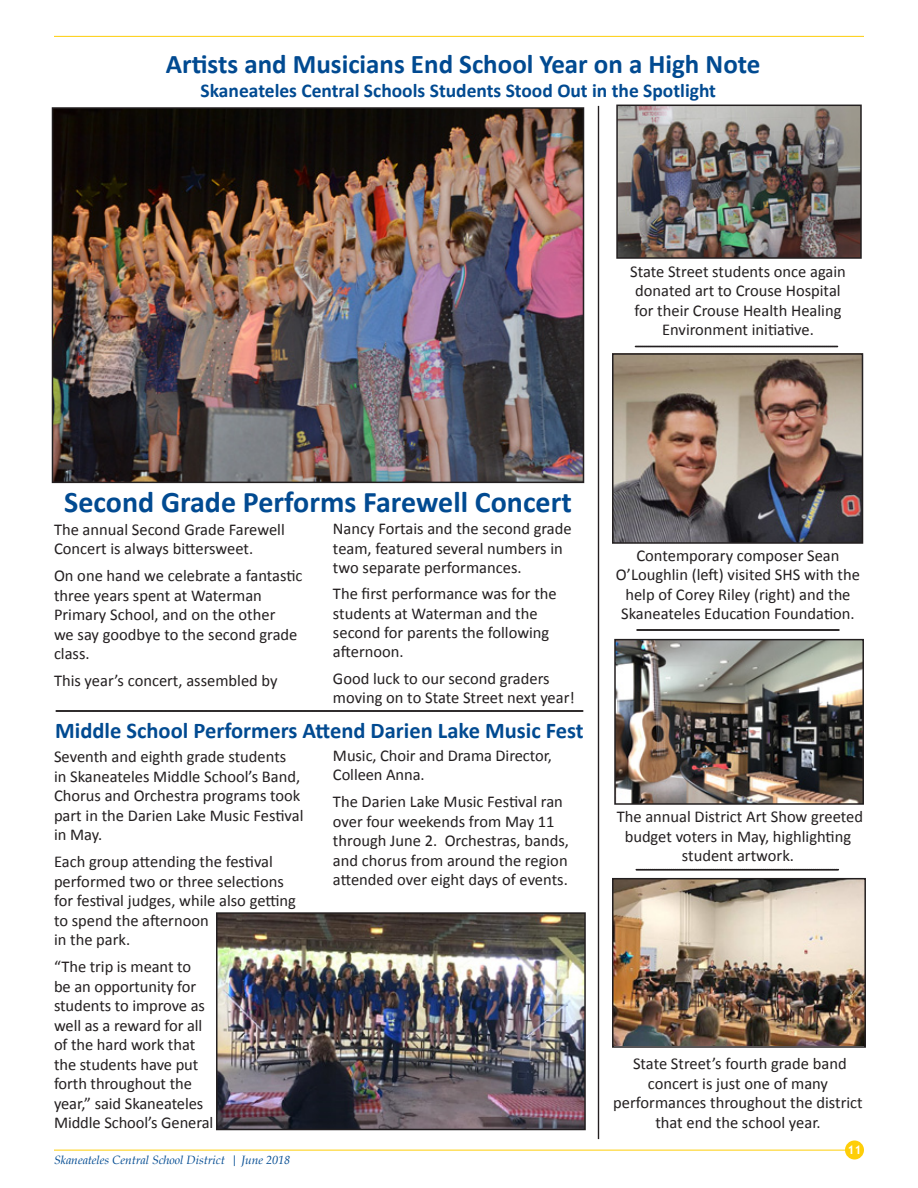
<style>
.page{position:relative;width:918px;height:1188px;background:#fff}
.page>*{position:absolute;margin:0;border:0;box-sizing:border-box;transform-origin:0 0}
.t1{font:700 30px "Calibri";color:#014a91}
.t2{font:700 27px "Calibri";color:#014a91}
.t3{font:700 22.5px "Calibri";color:#014a91}
.t4{font:700 19.5px "Calibri";color:#014a91}
.t5{font:16.5px/19.5px "Calibri";color:#231f20}
.t6{font:italic 12px "Book Antiqua";color:#014a91}
.t7{font:700 12px "Trebuchet MS";color:#fff}
</style>
<div class="page">
<hr style="left:54px;top:1150px;width:792px;height:1px;background:#fece08">
<hr style="left:54px;top:36px;width:810px;height:1px;background:#fece08">
<div style="left:845px;top:1140px;width:19px;height:20px;background:#fece08;border-radius:50%"></div>
<hr style="left:598px;top:106px;width:1px;height:1033px;background:#231f20">
<img style="left:55px;top:110px;width:526px;height:370px">
<div style="left:52px;top:107px;width:532px;height:376px;border:2px solid #231f20"></div>
<svg style="left:56px;top:711px;width:527px;height:1px"></svg>
<img style="left:219px;top:915px;width:364px;height:212px">
<div style="left:216px;top:912px;width:370px;height:218px;border:2px solid #231f20"></div>
<img style="left:619px;top:108px;width:240px;height:148px">
<div style="left:616px;top:105px;width:246px;height:154px;border:2px solid #231f20"></div>
<svg style="left:635px;top:346px;width:203px;height:1px"></svg>
<img style="left:615px;top:356px;width:245px;height:185px">
<div style="left:612px;top:353px;width:251px;height:191px;border:2px solid #231f20"></div>
<svg style="left:637px;top:630px;width:203px;height:1px"></svg>
<img style="left:617px;top:642px;width:244px;height:160px">
<div style="left:614px;top:639px;width:250px;height:166px;border:2px solid #231f20"></div>
<svg style="left:636px;top:869px;width:203px;height:1px"></svg>
<img style="left:615px;top:881px;width:248px;height:164px">
<div style="left:612px;top:878px;width:254px;height:170px;border:2px solid #231f20"></div>
<h2 class="t2" style="left:166px;top:47px;width:596px">Artists and Musicians End School Year on a High Note</h2>
<p class="t4" style="left:201px;top:79px;width:517px">Skaneateles Central Schools Students Stood Out in the Spotlight</p>
<p class="t5" style="left:630px;top:262px;width:217px;text-align:center">State Street students once again donated art to Crouse Hospital for their Crouse Health Healing<br>Environment initiative.</p>
<h1 class="t1" style="left:64px;top:483px;width:509px">Second Grade Performs Farewell Concert</h1>
<p class="t5" style="left:54px;top:520px;width:232px">The annual Second Grade Farewell<br>Concert is always bittersweet.</p>
<p class="t5" style="left:54px;top:566px;width:250px">On one hand we celebrate a fantastic three years spent at Waterman<br>Primary School, and on the other<br>we say goodbye to the second grade class.</p>
<p class="t5" style="left:54px;top:671px;width:225px">This year’s concert, assembled by</p>
<p class="t5" style="left:333px;top:519px;width:240px">Nancy Fortais and the second grade team, featured several numbers in two separate performances.</p>
<p class="t5" style="left:333px;top:584px;width:225px">The first performance was for the students at Waterman and the second for parents the following afternoon.</p>
<p class="t5" style="left:333px;top:669px;width:243px">Good luck to our second graders moving on to State Street next year!</p>
<h3 class="t3" style="left:55px;top:716px;width:530px">Middle School Performers Attend Darien Lake Music Fest</h3>
<p class="t5" style="left:54px;top:747px;width:251px">Seventh and eighth grade students<br>in Skaneateles Middle School’s Band,<br>Chorus and Orchestra programs took part in the Darien Lake Music Festival in May.</p>
<p class="t5" style="left:54px;top:852px;width:244px">Each group attending the festival performed two or three selections for festival judges, while also getting to spend the afternoon<br>in the park.</p>
<p class="t5" style="left:54px;top:957px;width:161px">“The trip is meant to<br>be an opportunity for students to improve as well as a reward for all of the hard work that the students have put forth throughout the year,” said Skaneateles<br>Middle School’s General</p>
<p class="t5" style="left:333px;top:746px;width:221px">Music, Choir and Drama Director,<br>Colleen Anna.</p>
<p class="t5" style="left:333px;top:792px;width:237px">The Darien Lake Music Festival ran over four weekends from May 11 through June 2. Orchestras, bands, and chorus from around the region attended over eight days of events.</p>
<p class="t6" style="left:54px;top:1153px;width:238px">Skaneateles Central School District | June 2018</p>
<p class="t5" style="left:616px;top:546px;width:246px;text-align:center">Contemporary composer Sean O’Loughlin (left) visited SHS with the help of Corey Riley (right) and the Skaneateles Education Foundation.</p>
<p class="t5" style="left:617px;top:807px;width:248px;text-align:center">The annual District Art Show greeted budget voters in May, highlighting student artwork.</p>
<p class="t5" style="left:613px;top:1054px;width:251px;text-align:center">State Street’s fourth grade band concert is just one of many performances throughout the district that end the school year.</p>
<p class="t7" style="left:848px;top:1142px;width:16px">11</p>
</div>
